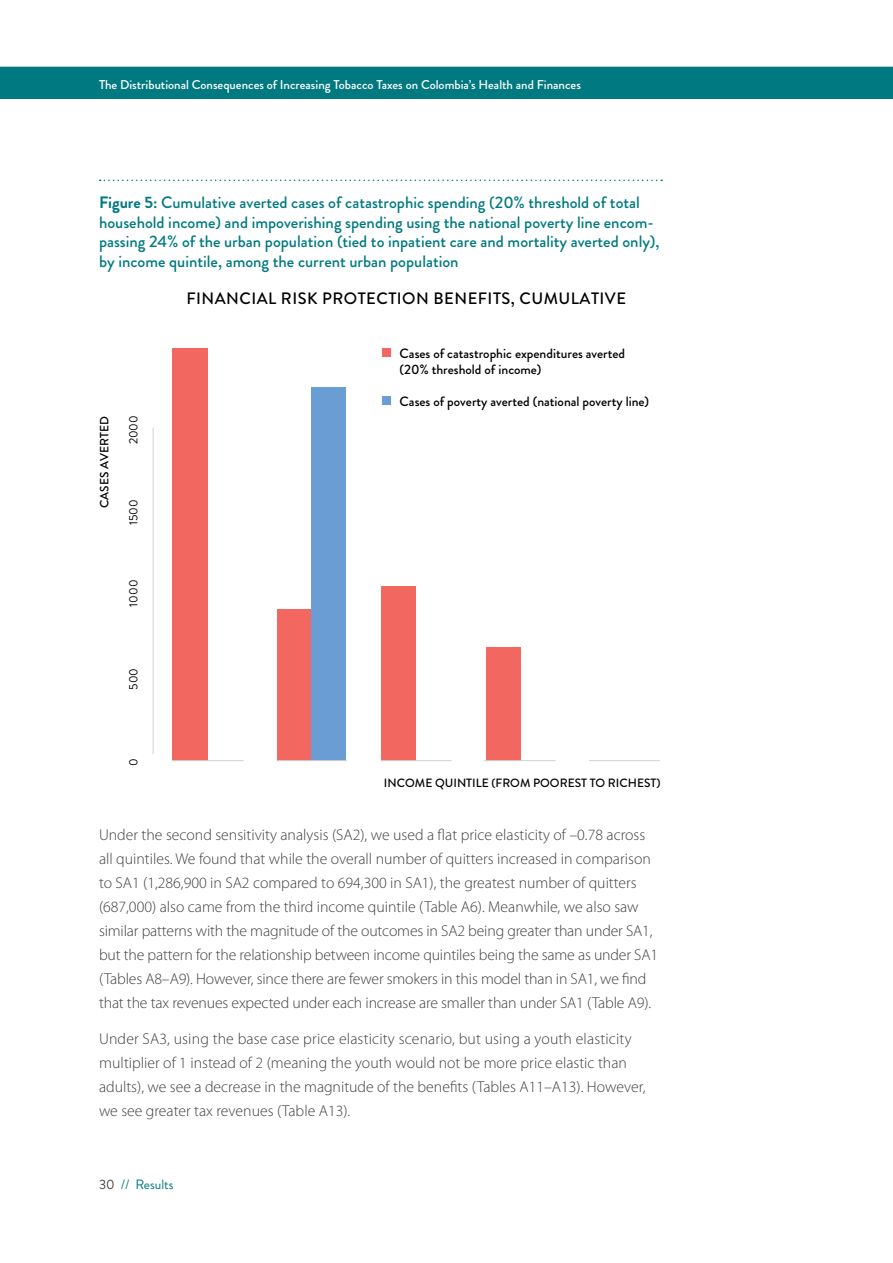
<style>
.page{position:relative;width:893px;height:1263px;background:#fff}
.page>*{position:absolute;margin:0;border:0;box-sizing:border-box;transform-origin:0 0}
.t1{font:500 16.5px/19.5px "Brandon Grotesque";color:#007a80}
.t2{font:500 16.5px "Brandon Grotesque";letter-spacing:.03em;color:#000}
.t3{font:300 15.75px/24px "Myriad Pro";color:#414042}
.t4{font:500 13.5px/16.5px "Brandon Grotesque";color:#000}
.t5{font:13.5px "Brandon Grotesque";color:#007a80}
.t6{font:500 12.75px "Brandon Grotesque";color:#fff}
.t7{font:500 12px "Brandon Grotesque";color:#000}
.t8{font:12px "Brandon Grotesque";color:#000}
.s1{font-weight:700}
.s2{color:#414042}
</style>
<div class="page">
<div style="left:0;top:67px;width:893px;height:32px;background:#007a80"></div>
<svg style="left:100px;top:180px;width:562px;height:1px"></svg>
<hr style="left:153px;top:428px;width:1px;height:326px;background:#d1d3d4">
<div style="left:172px;top:348px;width:36px;height:413px;background:#f2675f"></div>
<div style="left:486px;top:647px;width:34px;height:114px;background:#f2675f"></div>
<div style="left:277px;top:609px;width:34px;height:152px;background:#f2675f"></div>
<div style="left:382px;top:586px;width:34px;height:175px;background:#f2675f"></div>
<div style="left:311px;top:387px;width:34px;height:374px;background:#6a9dd3"></div>
<div style="left:382px;top:396px;width:9px;height:9px;background:#6a9dd3"></div>
<div style="left:382px;top:348px;width:9px;height:9px;background:#f2675f"></div>
<hr style="left:589px;top:760px;width:71px;height:1px;background:#d1d3d4">
<hr style="left:484px;top:760px;width:71px;height:1px;background:#d1d3d4">
<hr style="left:381px;top:760px;width:70px;height:1px;background:#d1d3d4">
<hr style="left:277px;top:760px;width:70px;height:1px;background:#d1d3d4">
<hr style="left:172px;top:760px;width:71px;height:1px;background:#d1d3d4">
<p class="t6" style="left:99px;top:75px;width:483px">The Distributional Consequences of Increasing Tobacco Taxes on Colombia’s Health and Finances</p>
<p class="t1" style="left:99px;top:193px;width:562px"><span class="s1">Figure 5:</span> Cumulative averted cases of catastrophic spending (20% threshold of total household income) and impoverishing spending using the national poverty line encom&shy;passing 24% of the urban population (tied to inpatient care and mortality averted only), by income quintile, among the current urban population</p>
<p class="t2" style="left:186px;top:287px;width:441px">FINANCIAL RISK PROTECTION BENEFITS, CUMULATIVE</p>
<p class="t4" style="left:400px;top:345px;width:227px">Cases of catastrophic expenditures averted (20% threshold of income)</p>
<p class="t7" style="left:96px;top:508px;width:93px;rotate:-90deg">CASES AVERTED</p>
<p class="t8" style="left:125px;top:444px;width:30px;rotate:-90deg">2000</p>
<p class="t8" style="left:125px;top:525px;width:27px;rotate:-90deg">1500</p>
<p class="t8" style="left:125px;top:606px;width:28px;rotate:-90deg">1000</p>
<p class="t8" style="left:125px;top:690px;width:23px;rotate:-90deg">500</p>
<p class="t8" style="left:125px;top:765px;width:9px;rotate:-90deg">0</p>
<p class="t4" style="left:400px;top:393px;width:251px">Cases of poverty averted (national poverty line)</p>
<p class="t7" style="left:384px;top:775px;width:278px">INCOME QUINTILE (FROM POOREST TO RICHEST)</p>
<p class="t3" style="left:99px;top:823px;width:561px">Under the second sensitivity analysis (SA2), we used a flat price elasticity of –0.78 across all quintiles. We found that while the overall number of quitters increased in comparison to SA1 (1,286,900 in SA2 compared to 694,300 in SA1), the greatest number of quitters (687,000) also came from the third income quintile (Table A6). Meanwhile, we also saw similar patterns with the magnitude of the outcomes in SA2 being greater than under SA1, but the pattern for the relationship between income quintiles being the same as under SA1 (Tables A8–A9). However, since there are fewer smokers in this model than in SA1, we find that the tax revenues expected under each increase are smaller than under SA1 (Table A9).</p>
<p class="t3" style="left:99px;top:1027px;width:548px">Under SA3, using the base case price elasticity scenario, but using a youth elasticity multiplier of 1 instead of 2 (meaning the youth would not be more price elastic than adults), we see a decrease in the magnitude of the benefits (Tables A11–A13). However, we see greater tax revenues (Table A13).</p>
<p class="t5" style="left:99px;top:1174px;width:76px"><span class="s2">30</span> // Results</p>
</div>
